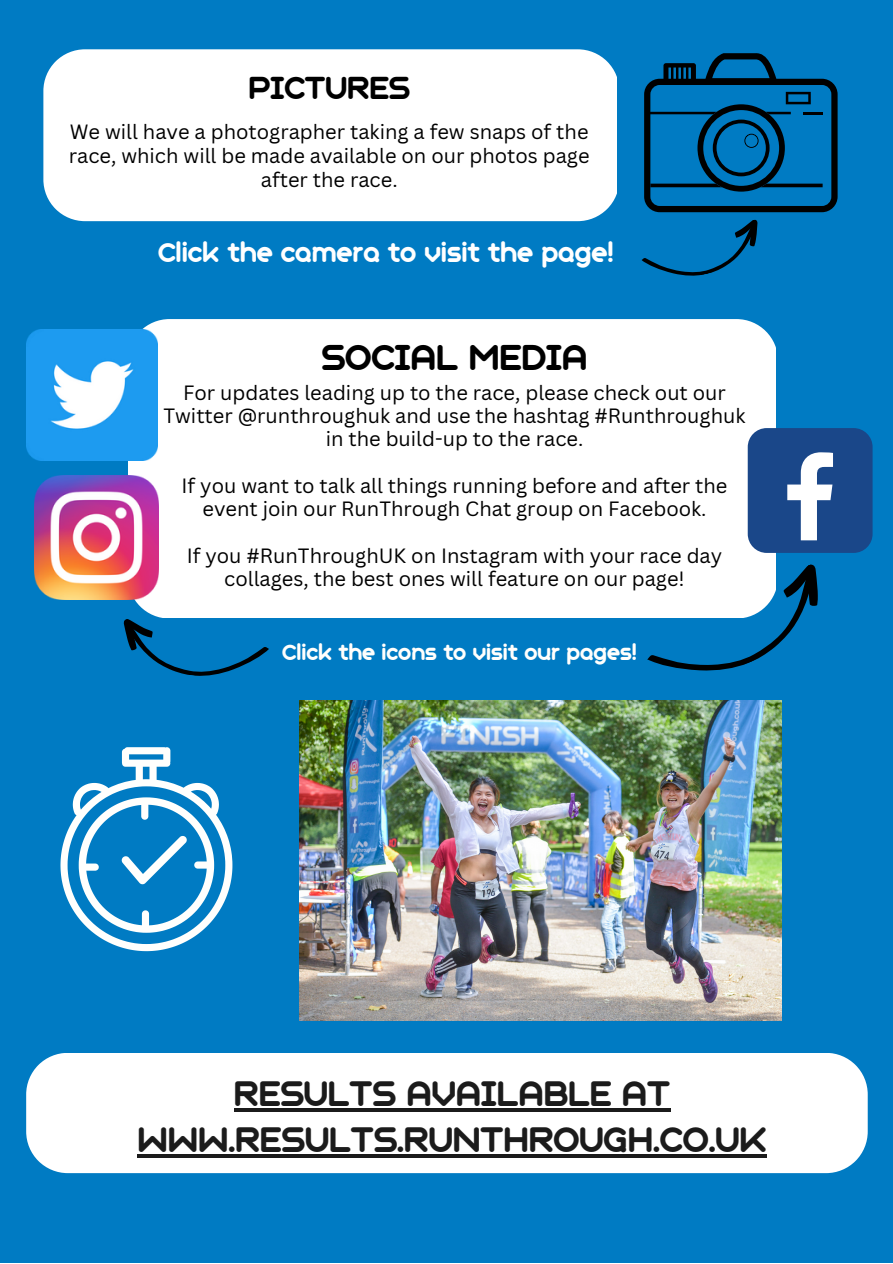
<style>
.page{position:relative;width:893px;height:1264px;background:#fff}
.page>*{position:absolute;margin:0;border:0;box-sizing:border-box;transform-origin:0 0}
.t1{font:39.15px "Geometry Soft Pro Bold N";color:#000}
.t2{font:38.55px/46.3px "Geometry Soft Pro Bold N";color:#1b1b1b;text-align:center}
.t3{font:34.65px "Geometry Soft Pro Bold N";color:#000}
.t4{font:29.55px "Geometry Soft Pro Bold N";color:#fff}
.t5{font:24px "Geometry Soft Pro Bold N";color:#fffffd}
.t6{font:20.1px/23.2px "Canva Sans";color:#000;text-align:center}
</style>
<div class="page">
<div style="left:0;top:0;width:892px;height:1262px;background:#007bc3"></div>
<div style="left:26px;top:1053px;width:841px;height:120px;background:#fff"></div>
<svg style="left:234px;top:1107px;width:436px;height:4px;background:#545454"></svg>
<hr style="left:137px;top:1154px;width:629px;height:4px;background:#1b1b1b">
<svg style="left:644px;top:53px;width:193px;height:159px"></svg>
<div style="left:43px;top:49px;width:574px;height:172px;background:#fff"></div>
<div style="left:128px;top:319px;width:647px;height:298px;background:#fff"></div>
<div style="left:747px;top:428px;width:125px;height:125px;background:#1a4789;border-radius:19px"></div>
<svg style="left:787px;top:452px;width:46px;height:88px"></svg>
<img style="left:26px;top:329px;width:132px;height:131px">
<img style="left:34px;top:475px;width:125px;height:125px">
<svg style="left:639px;top:563px;width:179px;height:108px"></svg>
<svg style="left:123px;top:619px;width:146px;height:57px"></svg>
<svg style="left:60px;top:747px;width:172px;height:204px"></svg>
<img style="left:300px;top:700px;width:481px;height:320px">
<svg style="left:641px;top:219px;width:117px;height:57px"></svg>
<h3 class="t3" style="left:248px;top:71px;width:163px">PICTURES</h3>
<p class="t6" style="left:69px;top:120px;width:522px;line-height:23.9px">We will have a photographer taking a few snaps of the race, which will be made available on our photos page after the race.</p>
<h3 class="t4" style="left:158px;top:237px;width:457px">Click the camera to visit the page!</h3>
<h1 class="t1" style="left:321px;top:337px;width:267px">SOCIAL MEDIA</h1>
<p class="t6" style="left:163px;top:380px;width:583px">For updates leading up to the race, please check out our<br>Twitter @runthroughuk and use the hashtag #Runthroughuk in the build-up to the race.</p>
<p class="t6" style="left:181px;top:473px;width:547px">If you want to talk all things running before and after the event join our RunThrough Chat group on Facebook.</p>
<p class="t6" style="left:187px;top:543px;width:537px">If you #RunThroughUK on Instagram with your race day collages, the best ones will feature on our page!</p>
<p class="t5" style="left:282px;top:640px;width:356px">Click the icons to visit our pages!</p>
<h2 class="t2" style="left:137px;top:1069px;width:630px">RESULTS AVAILABLE AT<br>WWW.RESULTS.RUNTHROUGH.CO.UK</h2>
</div>
